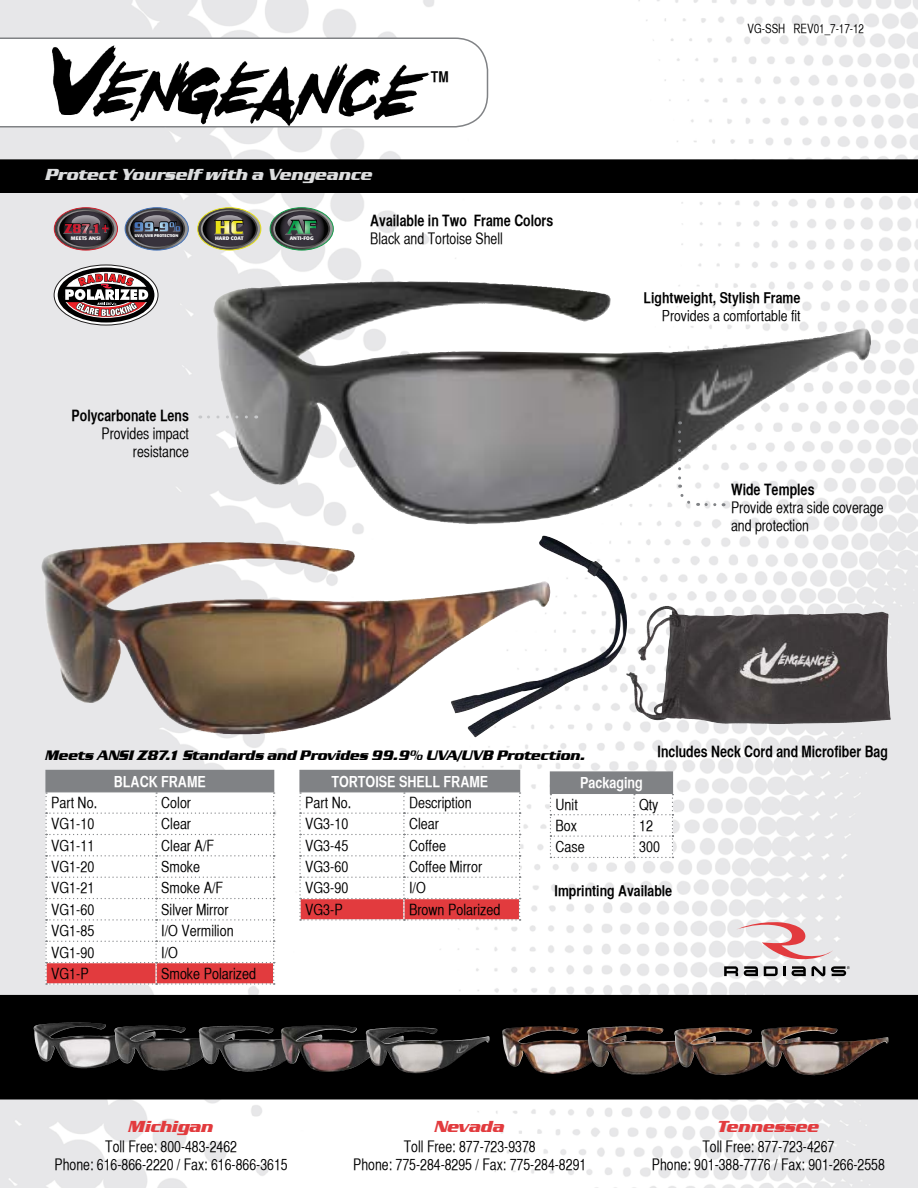
<style>
.page{position:relative;width:918px;height:1188px;background:#fff}
.page>*{position:absolute;margin:0;border:0;box-sizing:border-box;transform-origin:0 0}
.t1{font:italic 700 16.5px "Serpentine D";color:#dcddde}
.t2{font:italic 700 16.5px "Serpentine D";color:#e23b3e}
.t3{font:15.75px/18px "Helvetica CY Plain";color:#000;text-align:center;scale:.95 1}
.t4{font:15.75px "Helvetica CY Bold";color:#000;scale:.95 1}
.t5{font:15.3px "Helvetica CY Plain";color:#000}
.t6{font:15.3px "Helvetica CY Bold";color:#fff}
.t7{font:15px "Helvetica CY Bold";color:#000}
.t8{font:15px "Helvetica CY Plain";color:#000}
.t9{font:italic 700 14.1px "Serpentine D";color:#000;scale:.95 1}
.t10{font:12.6px "Helvetica CY Plain";color:#000;scale:.95 1}
.t11{font:700 5.1px "Formata";color:#fff}
.t12{font:700 5.1px "Formata";letter-spacing:.02em;color:#fff}
.t13{font:700 4.05px "Formata";color:#fff}
</style>
<div class="page">
<img style="left:0;top:0;width:918px;height:1188px">
<img style="left:41px;top:542px;width:161px;height:161px">
<img style="left:213px;top:281px;width:195px;height:204px">
<svg style="left:3px;top:998px;width:912px;height:99px;background:#191715"></svg>
<div style="left:0;top:995px;width:918px;height:105px;border:2px solid #000"></div>
<svg style="left:0;top:37px;width:489px;height:91px"></svg>
<div style="left:1px;top:160px;width:916px;height:32px;background:#000"></div>
<div style="left:0;top:159px;width:918px;height:34px;border:2px solid #000"></div>
<hr style="left:299px;top:770px;width:105px;height:1px;background:#808285">
<hr style="left:404px;top:770px;width:116px;height:1px;background:#808285">
<svg style="left:299px;top:771px;width:222px;height:150px"></svg>
<hr style="left:45px;top:770px;width:111px;height:1px;background:#808285">
<hr style="left:156px;top:770px;width:118px;height:1px;background:#808285">
<svg style="left:45px;top:771px;width:230px;height:214px"></svg>
<svg style="left:736px;top:920px;width:97px;height:39px;background:#e8cacb"></svg>
<svg style="left:724px;top:966px;width:14px;height:10px"></svg>
<svg style="left:744px;top:966px;width:14px;height:10px"></svg>
<svg style="left:764px;top:966px;width:22px;height:10px"></svg>
<svg style="left:792px;top:966px;width:14px;height:10px"></svg>
<svg style="left:812px;top:966px;width:13px;height:10px"></svg>
<svg style="left:831px;top:966px;width:19px;height:10px"></svg>
<svg style="left:200px;top:416px;width:46px;height:2px"></svg>
<svg style="left:54px;top:208px;width:64px;height:42px;background:#766065"></svg>
<svg style="left:125px;top:208px;width:63px;height:42px;background:#686c78"></svg>
<svg style="left:198px;top:208px;width:63px;height:42px;background:#797662"></svg>
<svg style="left:270px;top:208px;width:63px;height:42px;background:#606e68"></svg>
<svg style="left:678px;top:432px;width:21px;height:75px"></svg>
<svg style="left:706px;top:503px;width:18px;height:3px"></svg>
<hr style="left:550px;top:771px;width:84px;height:2px;background:#808285">
<hr style="left:634px;top:771px;width:39px;height:2px;background:#808285">
<svg style="left:550px;top:773px;width:123px;height:85px"></svg>
<img style="left:52px;top:47px;width:54px;height:68px">
<img style="left:34px;top:1022px;width:44px;height:39px">
<img style="left:114px;top:1026px;width:41px;height:37px">
<img style="left:199px;top:1026px;width:36px;height:38px">
<img style="left:281px;top:1026px;width:43px;height:38px">
<img style="left:366px;top:1027px;width:44px;height:39px">
<img style="left:502px;top:1026px;width:43px;height:41px">
<img style="left:587px;top:1026px;width:43px;height:41px">
<img style="left:674px;top:1027px;width:40px;height:40px">
<img style="left:761px;top:1027px;width:39px;height:40px">
<img style="left:450px;top:536px;width:178px;height:202px">
<img style="left:639px;top:606px;width:27px;height:44px">
<svg style="left:54px;top:265px;width:104px;height:60px"></svg>
<div style="left:54px;top:265px;width:104px;height:60px;border:1px solid #211f1f;border-radius:50%"></div>
<div style="left:58px;top:268px;width:96px;height:55px;background:#000;border-radius:50%"></div>
<svg style="left:63px;top:272px;width:87px;height:46px"></svg>
<p class="t1" style="left:45px;top:166px;width:329px">Protect Yourself with a Vengeance</p>
<p class="t7" style="left:431px;top:67px;width:19px">TM</p>
<p class="t12" style="left:71px;top:235px;width:31px">MEETS ANSI</p>
<p class="t13" style="left:135px;top:233px;width:45px">UVA/UVB PROTECTION</p>
<p class="t11" style="left:215px;top:235px;width:30px">HARD COAT</p>
<p class="t11" style="left:290px;top:235px;width:25px">ANTI-FOG</p>
<p class="t4" style="left:370px;top:211px;width:194px">Available in Two Frame Colors</p>
<p class="t3" style="left:370px;top:229px;width:141px">Black and Tortoise Shell</p>
<p class="t4" style="left:72px;top:406px;width:125px">Polycarbonate Lens</p>
<p class="t3" style="left:101px;top:425px;width:94px;text-align:right">Provides impact resistance</p>
<p class="t10" style="left:748px;top:22px;width:124px">VG-SSH REV01_7-17-12</p>
<p class="t7" style="left:644px;top:289px;width:158px">Lightweight, Stylish Frame</p>
<p class="t8" style="left:662px;top:307px;width:140px">Provides a comfortable fit</p>
<p class="t4" style="left:731px;top:480px;width:89px">Wide Temples</p>
<p class="t3" style="left:731px;top:498px;width:162px;text-align:left">Provide extra side coverage and protection</p>
<p class="t9" style="left:45px;top:748px;width:570px">Meets ANSI Z87.1 Standards and Provides 99.9% UVA/UVB Protection.</p>
<p class="t4" style="left:658px;top:742px;width:244px">Includes Neck Cord and Microfiber Bag</p>
<p class="t6" style="left:114px;top:772px;width:93px">BLACK FRAME</p>
<p class="t5" style="left:51px;top:794px;width:48px">Part No.</p>
<p class="t5" style="left:161px;top:794px;width:31px">Color</p>
<p class="t5" style="left:51px;top:815px;width:45px">VG1-10</p>
<p class="t5" style="left:161px;top:815px;width:31px">Clear</p>
<p class="t5" style="left:51px;top:837px;width:45px">VG1-11</p>
<p class="t5" style="left:161px;top:837px;width:54px">Clear A/F</p>
<p class="t5" style="left:51px;top:858px;width:45px">VG1-20</p>
<p class="t5" style="left:161px;top:858px;width:41px">Smoke</p>
<p class="t5" style="left:51px;top:879px;width:45px">VG1-21</p>
<p class="t5" style="left:161px;top:879px;width:64px">Smoke A/F</p>
<p class="t5" style="left:51px;top:901px;width:45px">VG1-60</p>
<p class="t5" style="left:161px;top:901px;width:69px">Silver Mirror</p>
<p class="t5" style="left:51px;top:922px;width:45px">VG1-85</p>
<p class="t5" style="left:161px;top:922px;width:74px">I/O Vermilion</p>
<p class="t5" style="left:51px;top:943px;width:45px">VG1-90</p>
<p class="t5" style="left:161px;top:943px;width:18px">I/O</p>
<p class="t5" style="left:51px;top:965px;width:39px">VG1-P</p>
<p class="t5" style="left:161px;top:965px;width:96px">Smoke Polarized</p>
<p class="t6" style="left:331px;top:772px;width:158px">TORTOISE SHELL FRAME</p>
<p class="t5" style="left:305px;top:794px;width:48px">Part No.</p>
<p class="t5" style="left:409px;top:794px;width:64px">Description</p>
<p class="t5" style="left:305px;top:815px;width:45px">VG3-10</p>
<p class="t5" style="left:409px;top:815px;width:31px">Clear</p>
<p class="t5" style="left:305px;top:837px;width:45px">VG3-45</p>
<p class="t5" style="left:409px;top:837px;width:38px">Coffee</p>
<p class="t5" style="left:305px;top:858px;width:45px">VG3-60</p>
<p class="t5" style="left:409px;top:858px;width:75px">Coffee Mirror</p>
<p class="t5" style="left:305px;top:879px;width:45px">VG3-90</p>
<p class="t5" style="left:409px;top:879px;width:18px">I/O</p>
<p class="t5" style="left:305px;top:901px;width:39px">VG3-P</p>
<p class="t5" style="left:409px;top:901px;width:93px">Brown Polarized</p>
<p class="t6" style="left:580px;top:774px;width:64px">Packaging</p>
<p class="t5" style="left:556px;top:796px;width:24px">Unit</p>
<p class="t5" style="left:639px;top:796px;width:21px">Qty</p>
<p class="t5" style="left:556px;top:817px;width:23px">Box</p>
<p class="t5" style="left:639px;top:817px;width:15px">12</p>
<p class="t5" style="left:556px;top:838px;width:31px">Case</p>
<p class="t5" style="left:639px;top:838px;width:22px">300</p>
<p class="t7" style="left:555px;top:882px;width:119px">Imprinting Available</p>
<p class="t2" style="left:129px;top:1117px;width:86px">Michigan</p>
<p class="t2" style="left:435px;top:1117px;width:71px">Nevada</p>
<p class="t3" style="left:55px;top:1137px;width:247px">Toll Free: 800-483-2462<br>Phone: 616-866-2220 / Fax: 616-866-3615</p>
<p class="t3" style="left:353px;top:1137px;width:247px">Toll Free: 877-723-9378<br>Phone: 775-284-8295 / Fax: 775-284-8291</p>
<p class="t2" style="left:718px;top:1117px;width:103px">Tennessee</p>
<p class="t3" style="left:652px;top:1137px;width:247px">Toll Free: 877-723-4267<br>Phone: 901-388-7776 / Fax: 901-266-2558</p>
</div>
